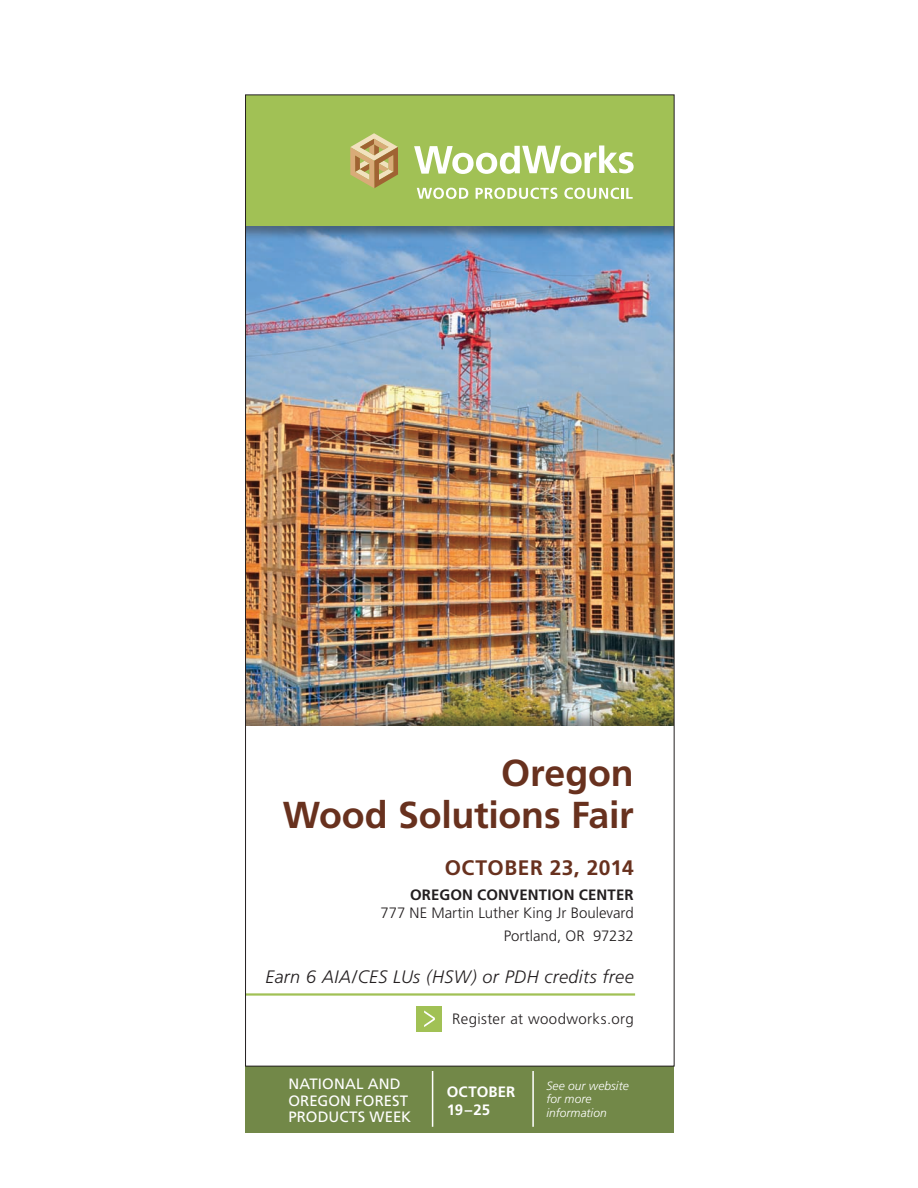
<style>
.page{position:relative;width:918px;height:1188px;background:#fff}
.page>*{position:absolute;margin:0;border:0;box-sizing:border-box;transform-origin:0 0}
.t1{font:700 37.5px/42px "Frutiger";letter-spacing:-.005em;color:#68311e;text-align:right}
.t2{font:700 21px "Frutiger";letter-spacing:.025em;color:#68311e}
.Bullets-1{font:italic 300 18px "Frutiger";letter-spacing:.015em;color:#231f20}
.SESSION_BODY_TEXT{font:300 15px "Frutiger";color:#231f20}
.Seminar_Main_Head{font:15px/16.5px "Frutiger";letter-spacing:.01em;color:#fff}
.SESSION_BODY_TEXT-2{font:300 15px "Frutiger";letter-spacing:.025em;color:#231f20}
.SESSION_-_bold_brown{font:700 15px "Frutiger";letter-spacing:.01em;color:#231f20}
.Seminar_Main_Head-2{font:700 15px "Frutiger";letter-spacing:.01em;color:#fff}
.Seminar_Main_Head-3{font:italic 300 12px/13.5px "Frutiger";letter-spacing:.005em;color:#fff}
</style>
<div class="page">
<img style="left:247px;top:241px;width:426px;height:469px">
<div style="left:226px;top:710px;width:468px;height:372px;background:#231f20;opacity:.45"></div>
<div style="left:234px;top:726px;width:452px;height:356px;background:#fff"></div>
<div style="left:229px;top:86px;width:458px;height:155px;background:#231f20;opacity:.45"></div>
<div style="left:238px;top:86px;width:441px;height:140px;background:#a1c155"></div>
<div style="left:417px;top:1006px;width:25px;height:26px;background:#a1c155"></div>
<svg style="left:424px;top:1010px;width:11px;height:17px"></svg>
<hr style="left:243px;top:993px;width:392px;height:3px;background:#a1c155">
<svg style="left:350px;top:133px;width:48px;height:55px"></svg>
<svg style="left:414px;top:145px;width:220px;height:29px"></svg>
<svg style="left:417px;top:188px;width:51px;height:11px"></svg>
<svg style="left:476px;top:188px;width:81px;height:11px"></svg>
<svg style="left:564px;top:188px;width:69px;height:11px"></svg>
<div style="left:245px;top:1066px;width:429px;height:67px;background:#728848"></div>
<hr style="left:532px;top:1071px;width:2px;height:56px;background:#fff">
<hr style="left:432px;top:1071px;width:1px;height:56px;background:#fff">
<div style="left:675px;top:81px;width:162px;height:1089px;background:#fff"></div>
<div style="left:83px;top:81px;width:162px;height:1086px;background:#fff"></div>
<div style="left:81px;top:81px;width:756px;height:14px;background:#fff"></div>
<p class="t1" style="left:283px;top:752px;width:352px">Oregon<br>Wood Solutions Fair</p>
<p class="t2" style="left:445px;top:855px;width:190px">OCTOBER 23, 2014</p>
<p class="SESSION_-_bold_brown" style="left:410px;top:886px;width:225px">OREGON CONVENTION CENTER</p>
<p class="SESSION_BODY_TEXT" style="left:380px;top:904px;width:255px">777 NE Martin Luther King Jr Boulevard</p>
<p class="SESSION_BODY_TEXT" style="left:504px;top:927px;width:132px">Portland, OR 97232</p>
<p class="Bullets-1" style="left:266px;top:967px;width:370px">Earn 6 AIA/CES LUs (HSW) or PDH credits free</p>
<p class="Seminar_Main_Head" style="left:288px;top:1076px;width:124px">NATIONAL AND<br>OREGON FOREST<br>PRODUCTS WEEK</p>
<p class="SESSION_BODY_TEXT-2" style="left:452px;top:1011px;width:183px">Register at woodworks.org</p>
<p class="Seminar_Main_Head-2" style="left:447px;top:1083px;width:70px">OCTOBER</p>
<p class="Seminar_Main_Head-2" style="left:447px;top:1101px;width:45px">19–25</p>
<p class="Seminar_Main_Head-3" style="left:546px;top:1079px;width:84px">See our website for more information</p>
</div>
